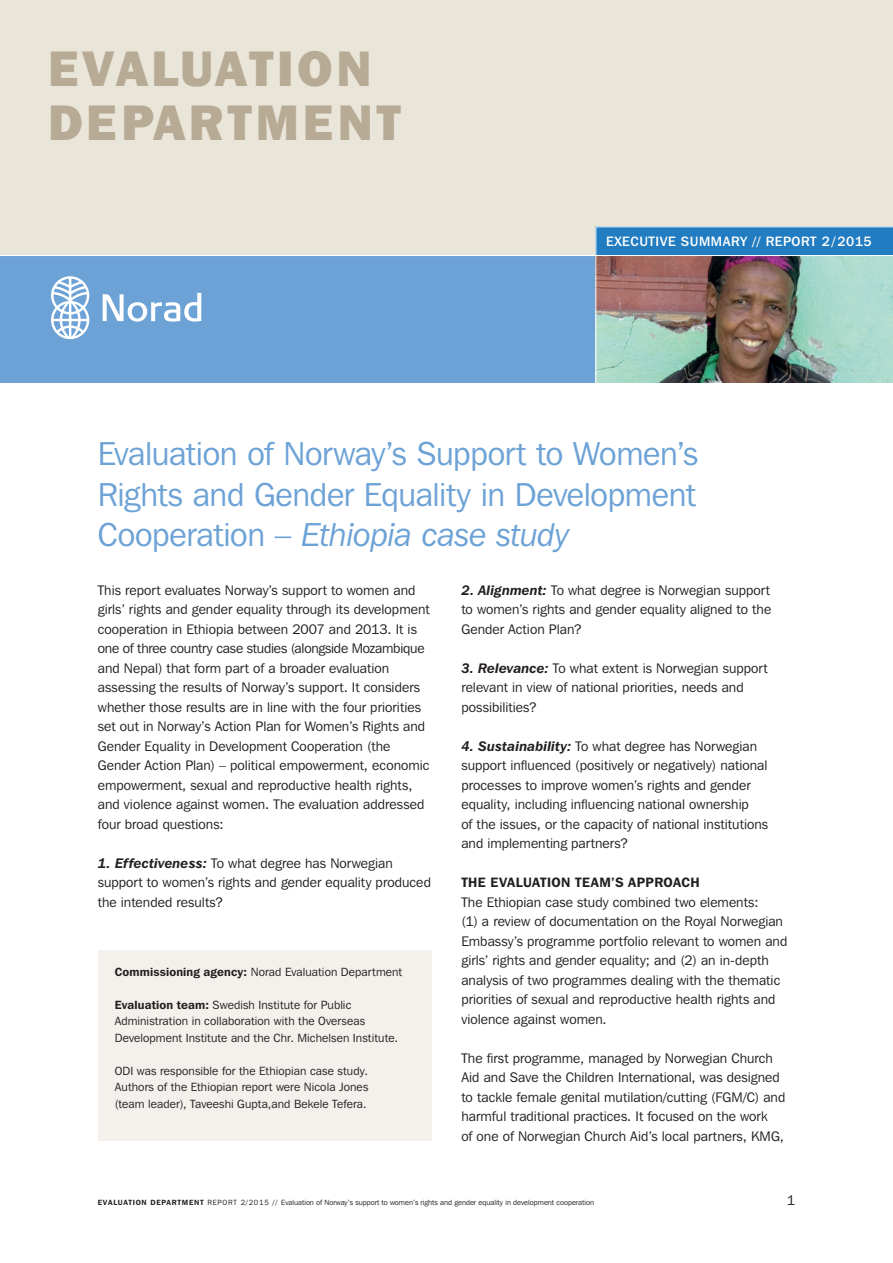
<style>
.page{position:relative;width:893px;height:1263px;background:#fff}
.page>*{position:absolute;margin:0;border:0;box-sizing:border-box;transform-origin:0 0}
.t1{font:800 49.65px/54.3px "Franklin Gothic IT Cby BT";letter-spacing:.07em;color:#b8ab95}
.t2{font:33px/40.5px "Franklin Gothic IT Cby BT";letter-spacing:-.01em;color:#6ca2d6;text-align:justify}
.t3{font:13.8px/19.5px "Franklin Gothic IT Cby BT";letter-spacing:.005em;color:#231f20}
.t4{font:500 13.5px "Franklin Gothic IT Cby BT";letter-spacing:.04em;color:#fff}
.t5{font:600 13.5px "Franklin Gothic IT Cby BT";letter-spacing:.03em;color:#231f20}
.t6{font:11.85px/16.5px "Franklin Gothic IT Cby BT";letter-spacing:.01em;color:#231f20}
.t7{font:7.5px "Franklin Gothic IT Cby BT";color:#231f20}
.s1{font-style:italic}
.s2{font-weight:600;font-style:italic}
.s3{font-weight:600}
</style>
<div class="page">
<div style="left:0;top:0;width:893px;height:256px;background:#e9e5d9"></div>
<div style="left:0;top:255px;width:893px;height:128px;background:#6ca2d6"></div>
<img style="left:595px;top:226px;width:298px;height:157px">
<svg style="left:103px;top:293px;width:98px;height:29px"></svg>
<svg style="left:51px;top:276px;width:38px;height:63px"></svg>
<hr style="left:0;top:255px;width:893px;height:1px;background:#fff">
<div style="left:98px;top:950px;width:334px;height:191px;background:#f4f1ec"></div>
<h1 class="t1" style="left:48px;top:40px;width:354px">EVALUATION<br>DEPARTMENT</h1>
<p class="t4" style="left:606px;top:233px;width:267px">EXECUTIVE SUMMARY // REPORT 2/2015</p>
<h2 class="t2" style="left:98px;top:433px;width:602px">Evaluation of Norway’s Support to Women’s Rights and Gender Equality in Development Cooperation – <span class="s1">Ethiopia case study</span></h2>
<p class="t3" style="left:98px;top:580px;width:333px">This report evaluates Norway’s support to women and girls’ rights and gender equality through its development cooperation in Ethiopia between 2007 and 2013. It is one of three country case studies (alongside Mozambique and Nepal) that form part of a broader evaluation assessing the results of Norway’s support. It considers whether those results are in line with the four priorities set out in Norway’s Action Plan for Women’s Rights and Gender Equality in Development Cooperation (the Gender Action Plan) – political empowerment, economic empowerment, sexual and reproductive health rights, and violence against women. The evaluation addressed four broad questions:</p>
<p class="t3" style="left:98px;top:853px;width:335px"><span class="s2">1. Effectiveness:</span> To what degree has Norwegian support to women’s rights and gender equality produced the intended results?</p>
<p class="t3" style="left:461px;top:580px;width:311px;text-align:justify"><span class="s2">2. Alignment:</span> To what degree is Norwegian support to women’s rights and gender equality aligned to the Gender Action Plan?</p>
<p class="t3" style="left:461px;top:658px;width:308px"><span class="s2">3. Relevance:</span> To what extent is Norwegian support relevant in view of national priorities, needs and possibilities?</p>
<p class="t3" style="left:461px;top:736px;width:308px"><span class="s2">4. Sustainability:</span> To what degree has Norwegian support influenced (positively or negatively) national processes to improve women’s rights and gender equality, including influencing national ownership<br>of the issues, or the capacity of national institutions and implementing partners?</p>
<p class="t5" style="left:461px;top:874px;width:240px">THE EVALUATION TEAM’S APPROACH</p>
<p class="t3" style="left:461px;top:892px;width:328px">The Ethiopian case study combined two elements:<br>(1) a review of documentation on the Royal Norwegian Embassy’s programme portfolio relevant to women and girls’ rights and gender equality; and (2) an in-depth analysis of two programmes dealing with the thematic priorities of sexual and reproductive health rights and violence against women.</p>
<p class="t3" style="left:461px;top:1048px;width:326px">The first programme, managed by Norwegian Church Aid and Save the Children International, was designed to tackle female genital mutilation/cutting (FGM/C) and harmful traditional practices. It focused on the work<br>of one of Norwegian Church Aid’s local partners, KMG,</p>
<p class="t6" style="left:115px;top:963px;width:289px"><span class="s3">COMMISSIONING AGENCY:</span> Norad Evaluation Department</p>
<p class="t6" style="left:115px;top:996px;width:285px"><span class="s3">EVALUATION TEAM:</span> Swedish Institute for Public<br>Administration in collaboration with the Overseas<br>Development Institute and the Chr. Michelsen Institute.</p>
<p class="t6" style="left:115px;top:1062px;width:255px;text-align:justify">ODI was responsible for the Ethiopian case study.<br>Authors of the Ethiopian report were Nicola Jones (team leader), Taveeshi Gupta,and Bekele Tefera.</p>
<p class="t7" style="left:98px;top:1198px;width:498px"><span class="s3">EVALUATION DE PARTME NT</span> report 2/2015 // Evaluation of Norway’s support to women’s rights and gender equality in development cooperation</p>
<p class="t3" style="left:787px;top:1190px;width:10px">1</p>
</div>
